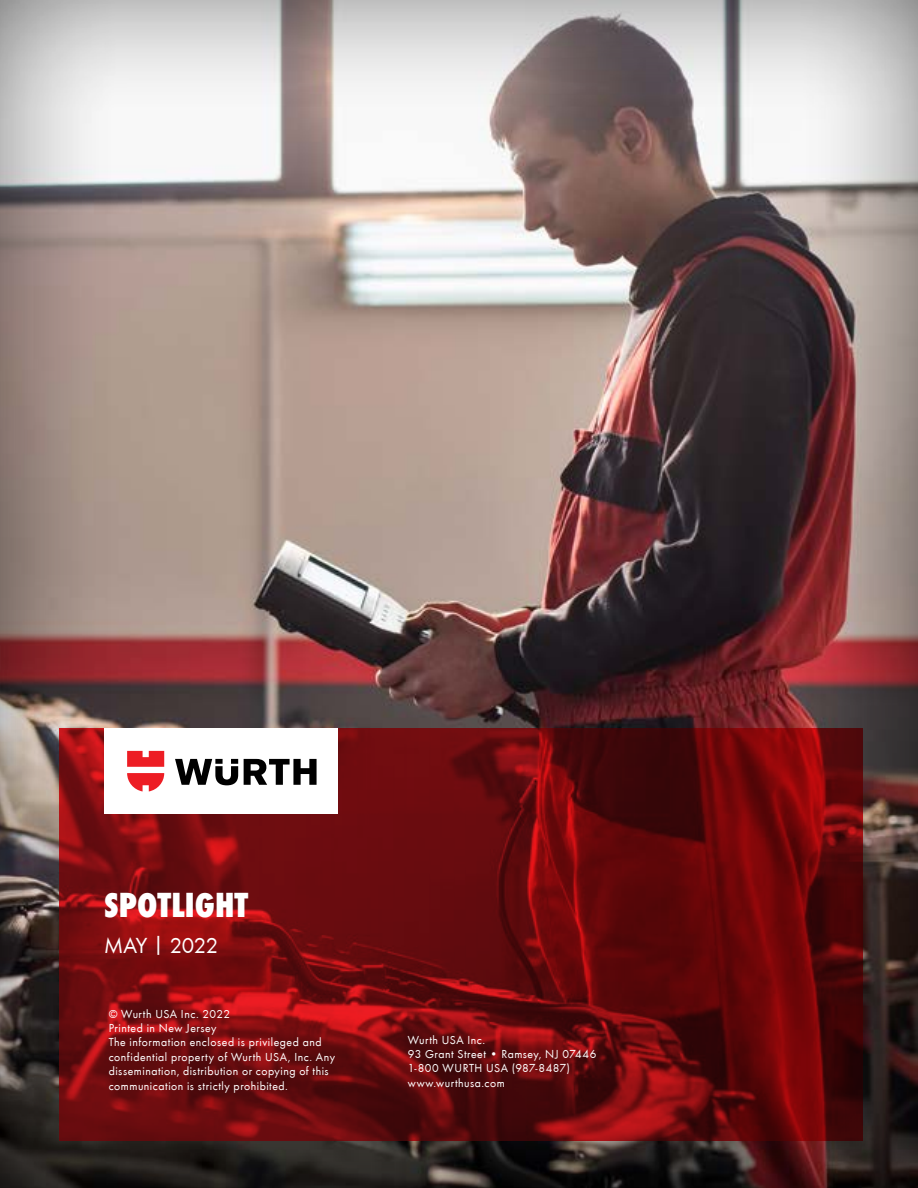
<style>
.page{position:relative;width:918px;height:1188px;background:#fff}
.page>*{position:absolute;margin:0;border:0;box-sizing:border-box;transform-origin:0 0}
.t1{font:36px "Wuerth Extra Bold Cond Caps";color:#fff}
.t2{font:22.5px "Wuerth";letter-spacing:-.02em;color:#fff}
.t3{font:12px/14.4px "Wuerth";letter-spacing:.045em;color:#fff}
</style>
<div class="page">
<div style="left:0;top:0;width:918px;height:1188px;background:#000;opacity:.75"></div>
<svg style="left:59px;top:729px;width:804px;height:412px"></svg>
<div style="left:104px;top:729px;width:234px;height:85px;background:#fff"></div>
<svg style="left:175px;top:759px;width:142px;height:26px"></svg>
<svg style="left:127px;top:751px;width:37px;height:40px"></svg>
<h1 class="t1" style="left:104px;top:879px;width:146px">SPOTLIGHT</h1>
<h2 class="t2" style="left:104px;top:930px;width:116px">MAY | 2022</h2>
<p class="t3" style="left:109px;top:1006px;width:228px">© Wurth USA Inc. 2022<br>Printed in New Jersey<br>The information enclosed is privileged and confidential property of Wurth USA, Inc. Any dissemination, distribution or copying of this communication is strictly prohibited.</p>
<p class="t3" style="left:408px;top:1032px;width:190px">Wurth USA Inc.<br>93 Grant Street • Ramsey, NJ 07446<br>1-800 WURTH USA (987-8487) www.wurthusa.com</p>
</div>
